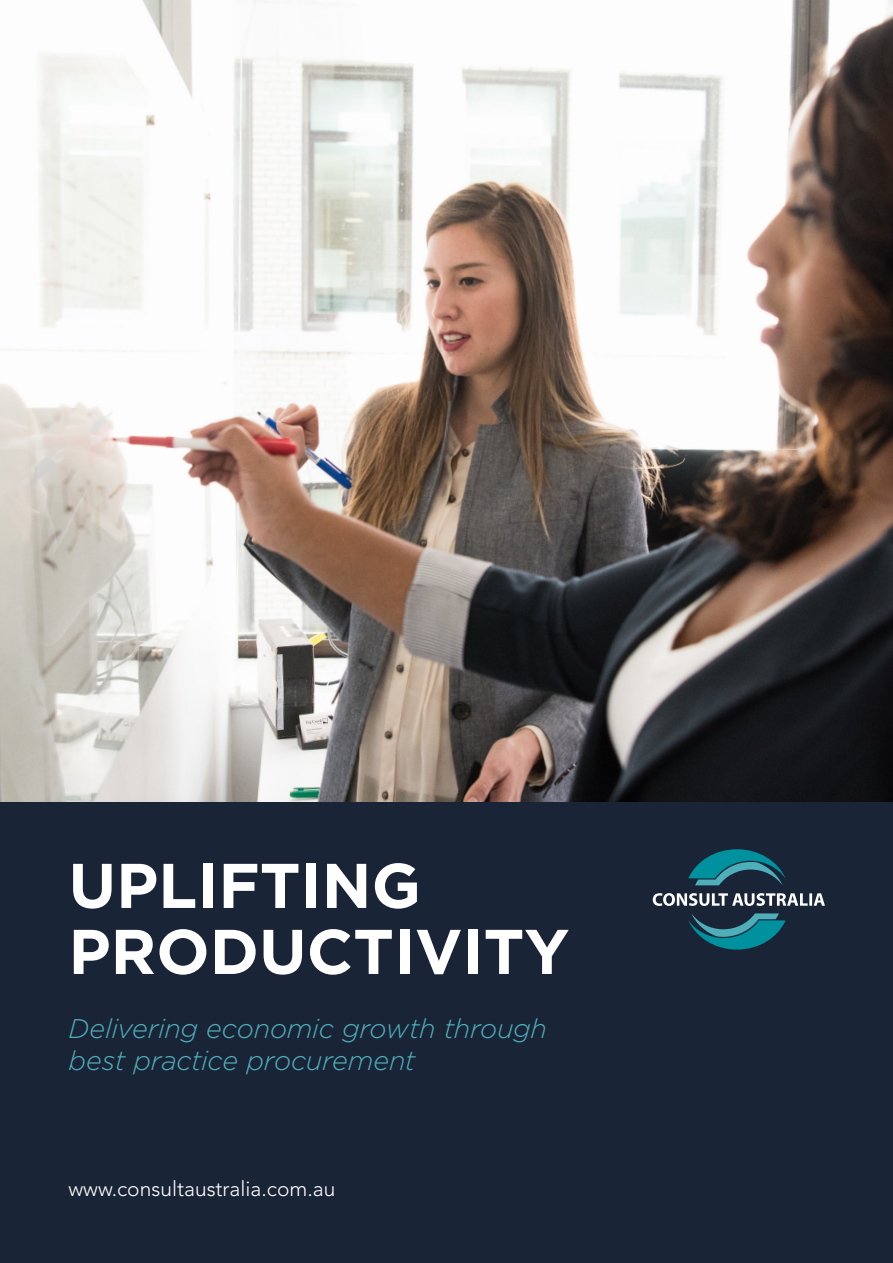
<style>
.page{position:relative;width:893px;height:1263px;background:#fff}
.page>*{position:absolute;margin:0;border:0;box-sizing:border-box;transform-origin:0 0}
.t1{font:700 63px/66px "Gotham";color:#fff}
.t2{font:italic 27px/32.4px "Gotham";letter-spacing:-.01em;color:#4eafba}
.t3{font:300 21px "Avenir LT Std";color:#fff}
</style>
<div class="page">
<img style="left:0;top:0;width:893px;height:802px">
<div style="left:0;top:802px;width:893px;height:461px;background:#1a2437"></div>
<svg style="left:653px;top:893px;width:172px;height:13px"></svg>
<svg style="left:688px;top:849px;width:98px;height:36px"></svg>
<svg style="left:688px;top:913px;width:98px;height:36px"></svg>
<p class="t1" style="left:69px;top:851px;width:502px">UPLIFTING<br>PRODUCTIVITY</p>
<p class="t2" style="left:69px;top:1012px;width:480px">Delivering economic growth through best practice procurement</p>
<p class="t3" style="left:69px;top:1176px;width:268px">www.consultaustralia.com.au</p>
</div>
